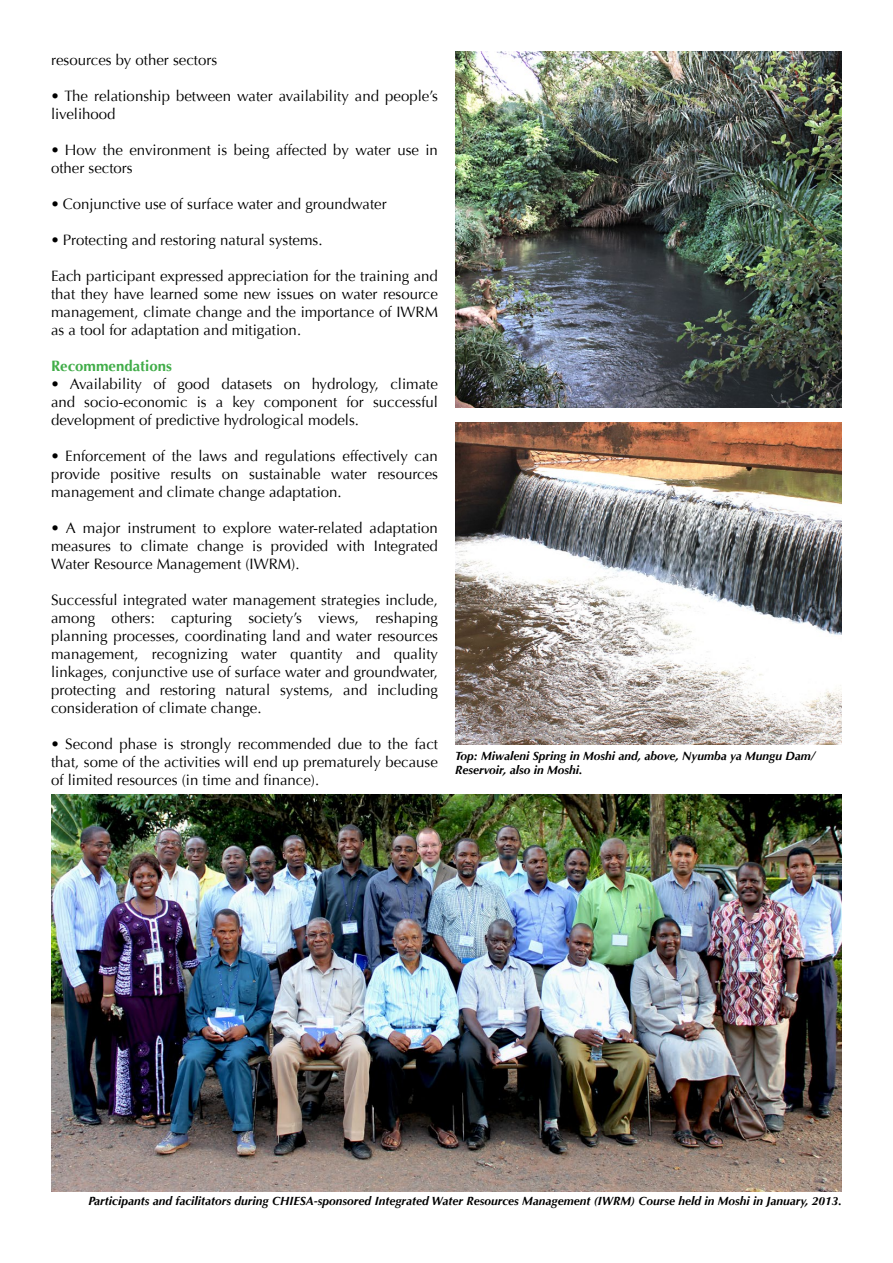
<style>
.page{position:relative;width:893px;height:1263px;background:#fff}
.page>*{position:absolute;margin:0;border:0;box-sizing:border-box;transform-origin:0 0}
.t1{font:15px/18px "Optima";color:#000;text-align:justify}
.t2{font:700 15px "Optima";color:#41ad49}
.t3{font:italic 700 12px/14.4px "Optima";color:#000}
.s1{font-style:italic}
</style>
<div class="page">
<img style="left:51px;top:794px;width:791px;height:398px">
<img style="left:456px;top:51px;width:386px;height:356px">
<img style="left:455px;top:423px;width:387px;height:322px">
<p class="t1" style="left:51px;top:51px;width:168px">resources by other sectors</p>
<p class="t1" style="left:51px;top:87px;width:388px"><span class="s1">•</span> The relationship between water availability and people’s livelihood</p>
<p class="t1" style="left:51px;top:141px;width:388px"><span class="s1">•</span> How the environment is being affected by water use in other sectors</p>
<p class="t1" style="left:51px;top:195px;width:337px"><span class="s1">•</span> Conjunctive use of surface water and groundwater</p>
<p class="t1" style="left:51px;top:231px;width:273px"><span class="s1">•</span> Protecting and restoring natural systems.</p>
<p class="t1" style="left:51px;top:267px;width:388px">Each participant expressed appreciation for the training and that they have learned some new issues on water resource management, climate change and the importance of IWRM as a tool for adaptation and mitigation.</p>
<p class="t2" style="left:51px;top:357px;width:122px">Recommendations</p>
<p class="t1" style="left:51px;top:375px;width:388px"><span class="s1">•</span> Availability of good datasets on hydrology, climate and socio-economic is a key component for successful development of predictive hydrological models.</p>
<p class="t1" style="left:51px;top:447px;width:388px"><span class="s1">•</span> Enforcement of the laws and regulations effectively can provide positive results on sustainable water resources management and climate change adaptation.</p>
<p class="t1" style="left:51px;top:519px;width:388px"><span class="s1">•</span> A major instrument to explore water-related adaptation measures to climate change is provided with Integrated Water Resource Management (IWRM).</p>
<p class="t1" style="left:51px;top:591px;width:388px">Successful integrated water management strategies include, among others: capturing society’s views, reshaping planning processes, coordinating land and water resources management, recognizing water quantity and quality linkages, conjunctive use of surface water and groundwater, protecting and restoring natural systems, and including consideration of climate change.</p>
<p class="t1" style="left:51px;top:735px;width:388px"><span class="s1">•</span> Second phase is strongly recommended due to the fact that, some of the activities will end up prematurely because of limited resources (in time and finance).</p>
<p class="t3" style="left:455px;top:748px;width:362px">Top: Miwaleni Spring in Moshi and, above, Nyumba ya Mungu Dam/<br>Reservoir, also in Moshi.</p>
<p class="t3" style="left:89px;top:1194px;width:755px">Participants and facilitators during CHIESA-sponsored Integrated Water Resources Management (IWRM) Course held in Moshi in January, 2013.</p>
</div>
